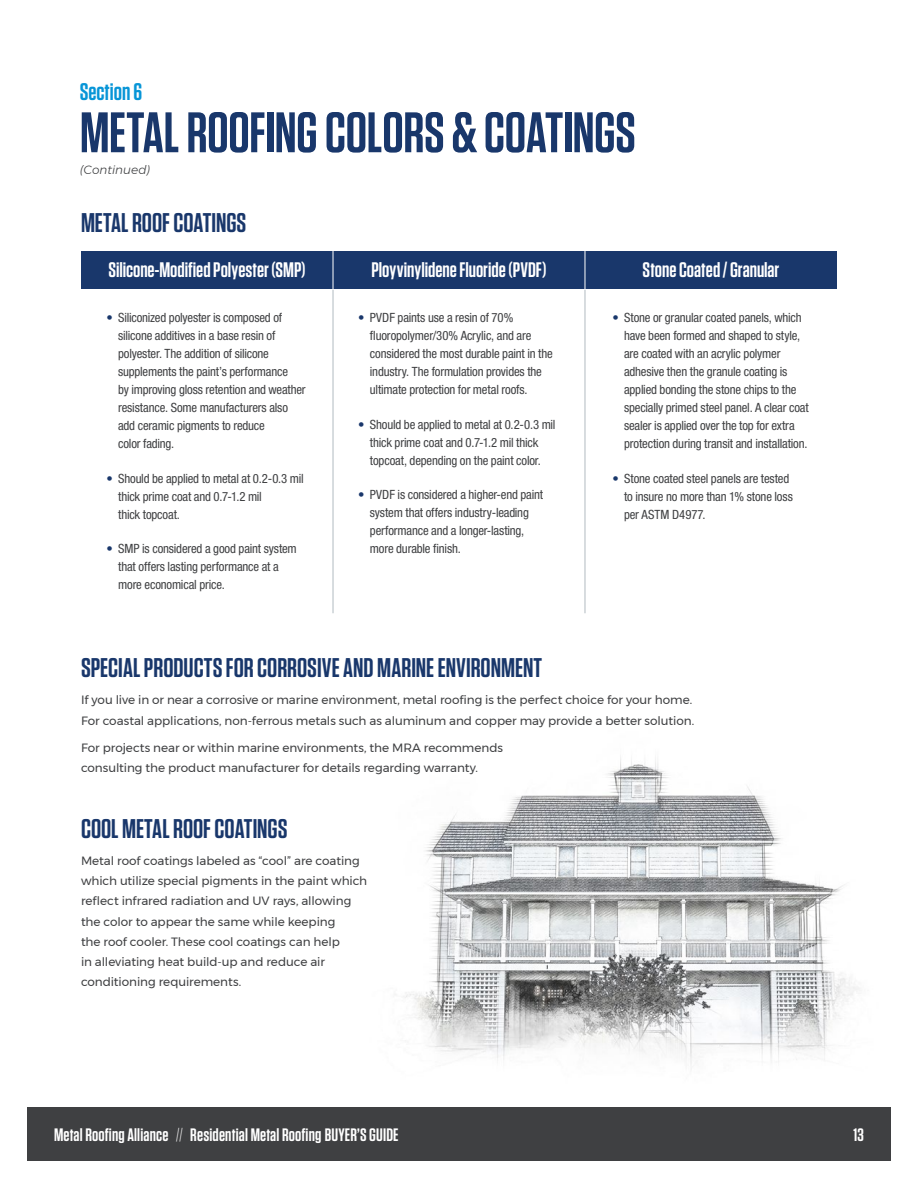
<style>
.page{position:relative;width:918px;height:1188px;background:#fff}
.page>*{position:absolute;margin:0;border:0;box-sizing:border-box;transform-origin:0 0}
.t1{font:600 57px "Tungsten";letter-spacing:-.005em;color:#19376b}
._9pt__body{font:600 27px "Tungsten";color:#19376b}
.t2{font:600 24px "Tungsten";color:#0795d7}
.t3{font:600 21px "Tungsten";color:#fff}
.t4{font:600 18px "Tungsten";letter-spacing:.01em;color:#fff}
.Condendsed_Bullets{font:condensed 12.75px/18px "Helvetica Neue LT Std";letter-spacing:-.015em;color:#3f4042}
._9pt__body-2{font:12px/20.2px "Montserrat";letter-spacing:-.005em;color:#3f4042}
.t5{font:italic 300 12px "Montserrat";letter-spacing:.005em;color:#3f4042}
.s1{color:#19376b}
.s2{font-weight:300}
</style>
<div class="page">
<div style="left:27px;top:1107px;width:864px;height:54px;background:#3f4042"></div>
<img style="left:395px;top:757px;width:465px;height:312px">
<div style="left:81px;top:251px;width:756px;height:38px;background:#19376b"></div>
<hr style="left:333px;top:290px;width:1px;height:323px;background:#b1bac0">
<hr style="left:585px;top:290px;width:1px;height:323px;background:#b1bac0">
<hr style="left:333px;top:249px;width:1px;height:41px;background:#fff">
<hr style="left:585px;top:249px;width:1px;height:41px;background:#fff">
<p class="t2" style="left:80px;top:79px;width:64px">Section 6</p>
<p class="t1" style="left:80px;top:102px;width:557px">METAL ROOFING COLORS &amp; COATINGS</p>
<p class="t5" style="left:80px;top:161px;width:72px">(Continued)</p>
<p class="_9pt__body" style="left:81px;top:209px;width:167px">METAL ROOF COATINGS</p>
<p class="t3" style="left:108px;top:259px;width:199px">Silicone-Modified Polyester (SMP)</p>
<p class="t3" style="left:372px;top:259px;width:176px">Ployvinylidene Fluoride (PVDF)</p>
<p class="t3" style="left:643px;top:259px;width:138px">Stone Coated / Granular</p>
<p class="Condendsed_Bullets" style="left:118px;top:309px;width:189px;text-indent:-12px"><span class="s1">•</span> Siliconized polyester is composed of silicone additives in a base resin of polyester. The addition of silicone supplements the paint’s performance<br>by improving gloss retention and weather resistance. Some manufacturers also add ceramic pigments to reduce<br>color fading.</p>
<p class="Condendsed_Bullets" style="left:118px;top:469px;width:187px;text-indent:-12px"><span class="s1">•</span> Should be applied to metal at 0.2-0.3 mil thick prime coat and 0.7-1.2 mil<br>thick topcoat.</p>
<p class="Condendsed_Bullets" style="left:118px;top:539px;width:180px;text-indent:-12px"><span class="s1">•</span> SMP is considered a good paint system that offers lasting performance at a more economical price.</p>
<p class="Condendsed_Bullets" style="left:624px;top:309px;width:186px;text-indent:-12px"><span class="s1">•</span> Stone or granular coated panels, which have been formed and shaped to style, are coated with an acrylic polymer adhesive then the granule coating is applied bonding the stone chips to the specially primed steel panel. A clear coat sealer is applied over the top for extra protection during transit and installation.</p>
<p class="Condendsed_Bullets" style="left:624px;top:469px;width:170px;text-indent:-12px"><span class="s1">•</span> Stone coated steel panels are tested to insure no more than 1% stone loss per ASTM D4977.</p>
<p class="Condendsed_Bullets" style="left:370px;top:309px;width:184px;text-indent:-12px"><span class="s1">•</span> PVDF paints use a resin of 70% fluoropolymer/30% Acrylic, and are considered the most durable paint in the industry. The formulation provides the ultimate protection for metal roofs.</p>
<p class="Condendsed_Bullets" style="left:358px;top:415px;width:199px;text-align:center"><span class="s1">•</span> Should be applied to metal at 0.2-0.3 mil thick prime coat and 0.7-1.2 mil thick topcoat, depending on the paint color.</p>
<p class="Condendsed_Bullets" style="left:370px;top:485px;width:175px;text-indent:-12px"><span class="s1">•</span> PVDF is considered a higher-end paint system that offers industry-leading performance and a longer-lasting, more durable finish.</p>
<p class="_9pt__body" style="left:81px;top:654px;width:463px">SPECIAL PRODUCTS FOR CORROSIVE AND MARINE ENVIRONMENT</p>
<p class="_9pt__body-2" style="left:81px;top:690px;width:615px">If you live in or near a corrosive or marine environment, metal roofing is the perfect choice for your home.<br>For coastal applications, non-ferrous metals such as aluminum and copper may provide a better solution.</p>
<p class="_9pt__body-2" style="left:81px;top:737px;width:424px">For projects near or within marine environments, the MRA recommends consulting the product manufacturer for details regarding warranty.</p>
<p class="_9pt__body" style="left:81px;top:814px;width:208px">COOL METAL ROOF COATINGS</p>
<p class="_9pt__body-2" style="left:81px;top:850px;width:288px">Metal roof coatings labeled as “cool” are coating which utilize special pigments in the paint which reflect infrared radiation and UV rays, allowing the color to appear the same while keeping<br>the roof cooler. These cool coatings can help<br>in alleviating heat build-up and reduce air conditioning requirements.</p>
<h3 class="t4" style="left:54px;top:1125px;width:346px">Metal Roofing Alliance <span class="s2">//</span> Residential Metal Roofing BUYER’S GUIDE</h3>
<h3 class="t4" style="left:853px;top:1125px;width:12px">13</h3>
</div>
